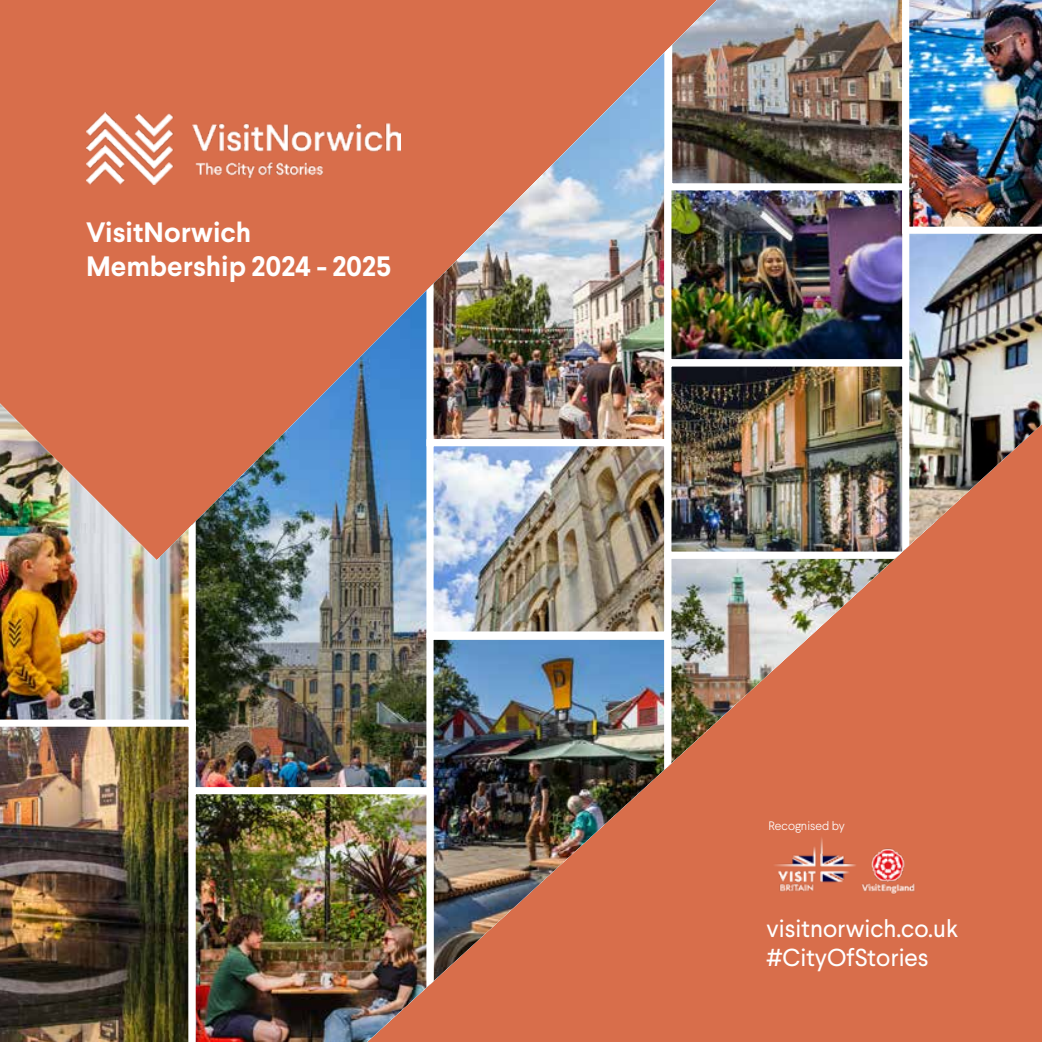
<style>
.page{position:relative;width:1042px;height:1042px;background:#d86e4b}
.page>*{position:absolute;margin:0;border:0;box-sizing:border-box;transform-origin:0 0}
.t1{font:700 28px/33.6px "Larsseit";color:#fff}
.t2{font:24.5px/29.4px "Larsseit";color:#fff}
.t3{font:300 12.25px "Larsseit";color:#fff}
</style>
<div class="page">
<img style="left:108px;top:278px;width:318px;height:509px">
<img style="left:0;top:372px;width:196px;height:347px">
<img style="left:0;top:719px;width:196px;height:323px">
<div style="left:898px;top:529px;width:144px;height:80px;background:#d86e4b"></div>
<img style="left:434px;top:49px;width:229px;height:389px">
<div style="left:426px;top:19px;width:245px;height:427px;border:7px solid #fff"></div>
<img style="left:434px;top:447px;width:229px;height:183px">
<div style="left:426px;top:439px;width:245px;height:199px;border:7px solid #fff"></div>
<img style="left:426px;top:633px;width:245px;height:409px">
<img style="left:672px;top:190px;width:229px;height:168px">
<div style="left:664px;top:166px;width:245px;height:200px;border:7px solid #fff"></div>
<img style="left:672px;top:367px;width:229px;height:184px">
<div style="left:664px;top:359px;width:245px;height:200px;border:7px solid #fff"></div>
<img style="left:672px;top:560px;width:226px;height:202px">
<div style="left:664px;top:552px;width:245px;height:218px;border:7px solid #fff"></div>
<img style="left:665px;top:0;width:237px;height:190px">
<img style="left:189px;top:787px;width:244px;height:255px">
<img style="left:902px;top:0;width:140px;height:529px">
<img style="left:768px;top:832px;width:150px;height:71px">
<p class="t1" style="left:86px;top:215px;width:307px">VisitNorwich<br>Membership 2024 - 2025</p>
<p class="t3" style="left:768px;top:818px;width:78px">Recognised by</p>
<p class="t2" style="left:766px;top:913px;width:193px">visitnorwich.co.uk #CityOfStories</p>
</div>
